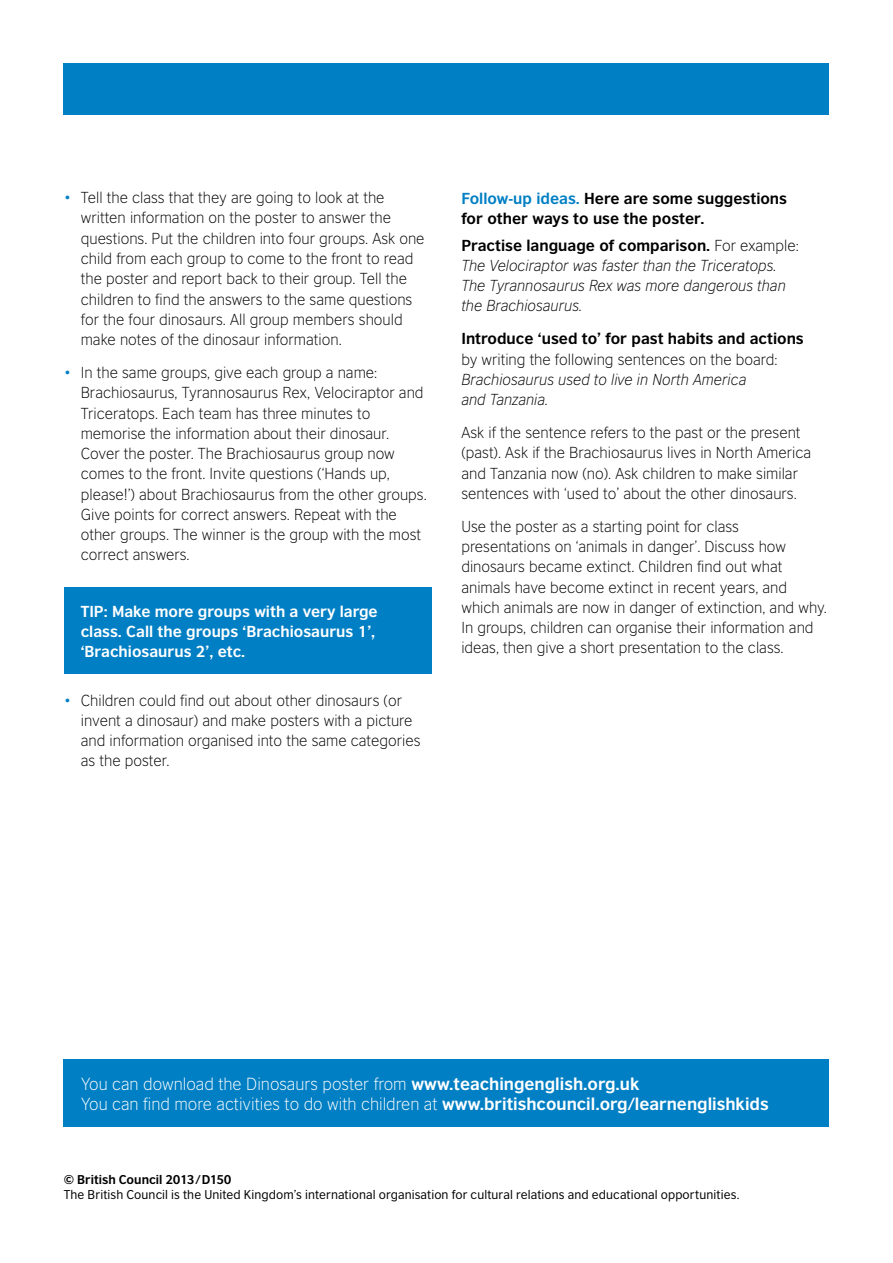
<style>
.page{position:relative;width:893px;height:1263px;background:#fff}
.page>*{position:absolute;margin:0;border:0;box-sizing:border-box;transform-origin:0 0}
.t1{font:300 16.5px/20.2px "British Council Sans";color:#fff}
.t2{font:300 15px/20.2px "British Council Sans";color:#000}
.t3{font:italic 300 15px/20.2px "British Council Sans";color:#000}
.t4{font:700 15px/20.2px "British Council Sans";color:#000}
.t5{font:700 15px/20.2px "British Council Sans";color:#fff}
.t6{font:12px "British Council Sans";letter-spacing:.01em;color:#000}
.t7{font:700 12px "British Council Sans";letter-spacing:-.005em;color:#000}
.s1{color:#007fc4}
.s2{font-weight:700;font-style:normal}
.s3{font-style:normal}
.s4{font-weight:700}
</style>
<div class="page">
<div style="left:64px;top:587px;width:368px;height:87px;background:#007fc4"></div>
<div style="left:64px;top:64px;width:765px;height:51px;background:#007fc4"></div>
<div style="left:64px;top:1059px;width:765px;height:68px;background:#007fc4"></div>
<p class="t2" style="left:81px;top:188px;width:345px;text-indent:-17px"><span class="s1">•</span> Tell the class that they are going to look at the written information on the poster to answer the questions. Put the children into four groups. Ask one child from each group to come to the front to read the poster and report back to their group. Tell the children to find the answers to the same questions for the four dinosaurs. All group members should make notes of the dinosaur information.</p>
<p class="t2" style="left:81px;top:362px;width:347px;text-indent:-17px"><span class="s1">•</span> In the same groups, give each group a name:<br>Brachiosaurus, Tyrannosaurus Rex, Velociraptor and Triceratops. Each team has three minutes to memorise the information about their dinosaur.<br>Cover the poster. The Brachiosaurus group now comes to the front. Invite questions (‘Hands up, please!’) about Brachiosaurus from the other groups.<br>Give points for correct answers. Repeat with the other groups. The winner is the group with the most correct answers.</p>
<p class="t5" style="left:81px;top:601px;width:298px">Tip: Make more groups with a very large class. Call the groups ‘Brachiosaurus 1’, ‘Brachiosaurus 2’, etc.</p>
<p class="t2" style="left:81px;top:690px;width:341px;text-indent:-17px"><span class="s1">•</span> Children could find out about other dinosaurs (or invent a dinosaur) and make posters with a picture and information organised into the same categories as the poster.</p>
<p class="t4" style="left:461px;top:188px;width:327px"><span class="s1">Follow-up ideas.</span> Here are some suggestions for other ways to use the poster.</p>
<p class="t3" style="left:461px;top:235px;width:339px"><span class="s2">Practise language of comparison.</span> <span class="s3">For example:<br></span>The Velociraptor was faster than the Triceratops.<br>The Tyrannosaurus Rex was more dangerous than the Brachiosaurus.</p>
<p class="t4" style="left:461px;top:328px;width:344px">I ntroduce ‘used to’ for past habits and actions</p>
<p class="t2" style="left:461px;top:349px;width:318px">by writing the following sentences on the board:</p>
<p class="t3" style="left:461px;top:369px;width:287px">Brachiosaurus used to live in North America and Tanzania.</p>
<p class="t2" style="left:461px;top:422px;width:351px">Ask if the sentence refers to the past or the present (past). Ask if the Brachiosaurus lives in North America and Tanzania now (no). Ask children to make similar sentences with ‘used to’ about the other dinosaurs.</p>
<p class="t2" style="left:461px;top:516px;width:367px">Use the poster as a starting point for class presentations on ‘animals in danger’. Discuss how dinosaurs became extinct. Children find out what animals have become extinct in recent years, and which animals are now in danger of extinction, and why.<br>In groups, children can organise their information and ideas, then give a short presentation to the class.</p>
<p class="t1" style="left:81px;top:1073px;width:689px">You can download the Dinosaurs poster from <span class="s4">www.teachingenglish.org.uk<br></span>You can find more activities to do with children at <span class="s4">www.britishcouncil.org/learnenglishkids</span></p>
<p class="t7" style="left:64px;top:1172px;width:169px">© British Council 2013/D150</p>
<p class="t6" style="left:64px;top:1188px;width:677px">The British Council is the United Kingdom’s international organisation for cultural relations and educational opportunities.</p>
</div>
